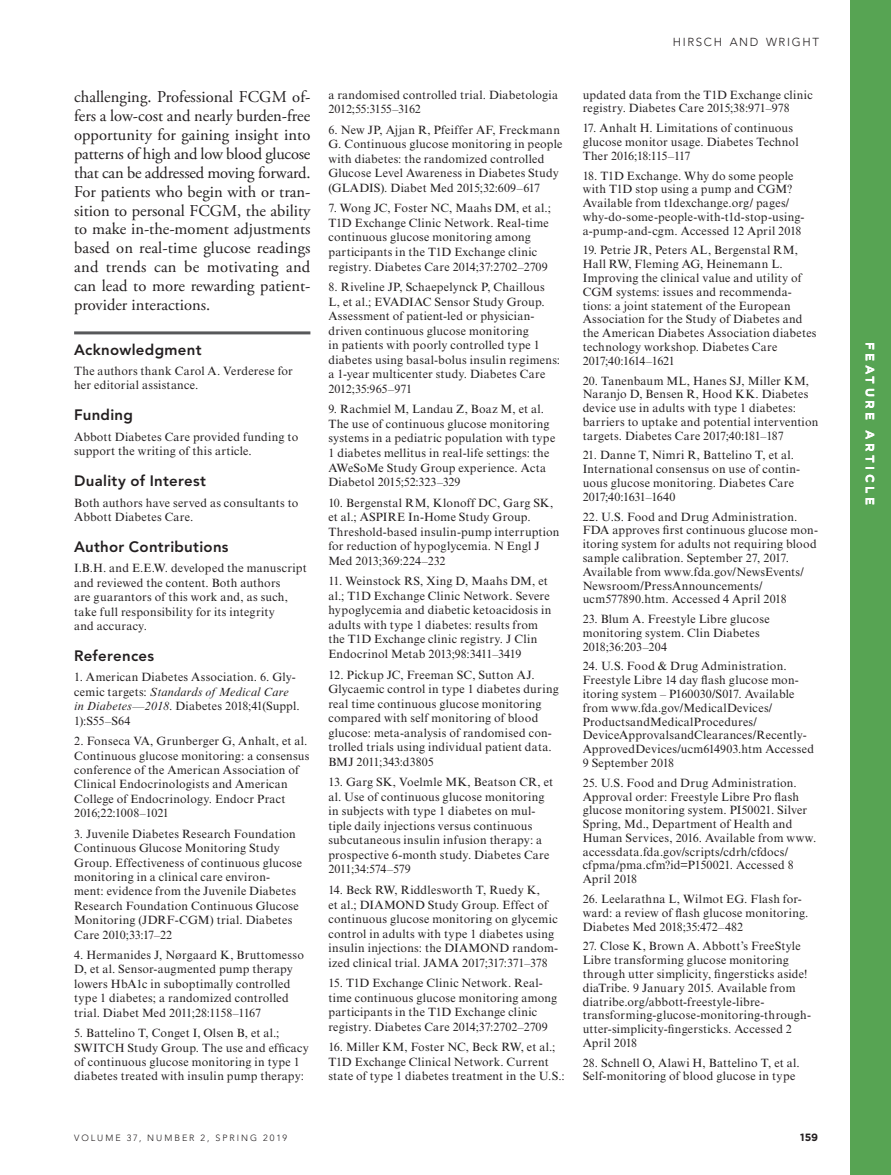
<style>
.page{position:relative;width:891px;height:1175px;background:#fff}
.page>*{position:absolute;margin:0;border:0;box-sizing:border-box;transform-origin:0 0}
.BODY_-_1st_PARA{font:16.5px/18.9px "Adobe Garamond Pro";color:#231f20;text-align:justify}
.REF_HEAD_-_NO_RULE{font:800 15px "Avenir LT Std";letter-spacing:.02em;color:#231f20}
.REF_HEAD{font:800 15px "Avenir LT Std";letter-spacing:.02em;color:#231f20}
.REF_BODY{font:12px/13.8px "Times New Roman MT Std";letter-spacing:.02em;color:#231f20}
.t1{font:700 12px "Gotham";letter-spacing:.28em;color:#fff}
.t2{font:300 11.55px "Avenir LT Std";letter-spacing:.145em;color:#231f20}
.t3{font:700 10.5px "Gotham";color:#231f20}
.t4{font:300 9px "Avenir LT Std";letter-spacing:.215em;color:#231f20}
.s1{font-style:italic}
</style>
<div class="page">
<div style="left:850px;top:0;width:41px;height:1174px;background:#57a453"></div>
<hr style="left:74px;top:331px;width:236px;height:3px;background:#57585a">
<p class="BODY_-_1st_PARA" style="left:74px;top:88px;width:238px">challenging. Professional FCGM of&shy;fers a low-cost and nearly burden-free opportunity for gaining insight into patterns of high and low blood glucose that can be addressed moving forward.<br>For patients who begin with or tran&shy;sition to personal FCGM, the ability to make in-the-moment adjustments based on real-time glucose readings and trends can be motivating and can lead to more rewarding patient&shy;provider interactions.</p>
<p class="REF_HEAD" style="left:74px;top:340px;width:129px">Acknowledgment</p>
<p class="REF_BODY" style="left:74px;top:364px;width:220px;line-height:14.4px">The authors thank Carol A. Verderese for her editorial assistance.</p>
<p class="REF_HEAD_-_NO_RULE" style="left:74px;top:406px;width:60px">Funding</p>
<p class="REF_BODY" style="left:74px;top:429px;width:226px;line-height:14.4px">Abbott Diabetes Care provided funding to support the writing of this article.</p>
<p class="REF_HEAD_-_NO_RULE" style="left:74px;top:472px;width:133px">Duality of Interest</p>
<p class="REF_BODY" style="left:74px;top:495px;width:226px;line-height:14.4px">Both authors have served as consultants to<br>Abbott Diabetes Care.</p>
<p class="REF_HEAD_-_NO_RULE" style="left:74px;top:538px;width:156px">Author Contributions</p>
<p class="REF_BODY" style="left:74px;top:561px;width:234px;line-height:14.4px">I.B.H. and E.E.W. developed the manuscript and reviewed the content. Both authors<br>are guarantors of this work and, as such, take full responsibility for its integrity<br>and accuracy.</p>
<p class="REF_HEAD_-_NO_RULE" style="left:74px;top:647px;width:82px">References</p>
<p class="REF_BODY" style="left:74px;top:670px;width:227px;line-height:14.4px">1. American Diabetes Association. 6. Gly&shy;cemic targets: <span class="s1">Standards of Medical Care in Diabetes—2018</span>. Diabetes 2018;41(Suppl.<br>1):S55–S64</p>
<p class="REF_BODY" style="left:74px;top:734px;width:237px;line-height:14.4px">2. Fonseca VA, Grunberger G, Anhalt, et al.<br>Continuous glucose monitoring: a consensus conference of the American Association of Clinical Endocrinologists and American College of Endocrinology. Endocr Pract 2016;22:1008–1021</p>
<p class="REF_BODY" style="left:74px;top:826px;width:229px;line-height:14.4px">3. Juvenile Diabetes Research Foundation Continuous Glucose Monitoring Study Group. Effectiveness of continuous glucose monitoring in a clinical care environ&shy;ment: evidence from the Juvenile Diabetes Research Foundation Continuous Glucose Monitoring (JDRF-CGM) trial. Diabetes Care 2010;33:17–22</p>
<p class="REF_BODY" style="left:74px;top:947px;width:231px;line-height:14.4px">4. Hermanides J, Nørgaard K, Bruttomesso D, et al. Sensor-augmented pump therapy lowers HbA1c in suboptimally controlled type 1 diabetes; a randomized controlled trial. Diabet Med 2011;28:1158–1167</p>
<p class="REF_BODY" style="left:74px;top:1025px;width:236px;line-height:14.4px">5. Battelino T, Conget I, Olsen B, et al.; SWITCH Study Group. The use and efficacy of continuous glucose monitoring in type 1 diabetes treated with insulin pump therapy:</p>
<p class="REF_BODY" style="left:328px;top:87px;width:231px;line-height:14.5px">a randomised controlled trial. Diabetologia<br>2012;55:3155–3162</p>
<p class="REF_BODY" style="left:328px;top:122px;width:236px;line-height:14.5px">6. New JP, Ajjan R, Pfeiffer AF, Freckmann G. Continuous glucose monitoring in people with diabetes: the randomized controlled Glucose Level Awareness in Diabetes Study (GLADIS). Diabet Med 2015;32:609–617</p>
<p class="REF_BODY" style="left:328px;top:201px;width:224px;line-height:14.5px">7. Wong JC, Foster NC, Maahs DM, et al.; T1D Exchange Clinic Network. Real-time continuous glucose monitoring among participants in the T1D Exchange clinic registry. Diabetes Care 2014;37:2702–2709</p>
<p class="REF_BODY" style="left:328px;top:280px;width:233px;line-height:14.5px">8. Riveline JP, Schaepelynck P, Chaillous<br>L, et al.; EVADIAC Sensor Study Group.<br>Assessment of patient-led or physician&shy;driven continuous glucose monitoring<br>in patients with poorly controlled type 1 diabetes using basal-bolus insulin regimens: a 1-year multicenter study. Diabetes Care 2012;35:965–971</p>
<p class="REF_BODY" style="left:328px;top:402px;width:228px;line-height:14.5px">9. Rachmiel M, Landau Z, Boaz M, et al.<br>The use of continuous glucose monitoring systems in a pediatric population with type 1 diabetes mellitus in real-life settings: the AWeSoMe Study Group experience. Acta Diabetol 2015;52:323–329</p>
<p class="REF_BODY" style="left:328px;top:495px;width:233px;line-height:14.5px">10. Bergenstal RM, Klonoff DC, Garg SK, et al.; ASPIRE In-Home Study Group.<br>Threshold-based insulin-pump interruption for reduction of hypoglycemia. N Engl J Med 2013;369:224–232</p>
<p class="REF_BODY" style="left:328px;top:574px;width:224px;line-height:14.5px">11. Weinstock RS, Xing D, Maahs DM, et al.; T1D Exchange Clinic Network. Severe hypoglycemia and diabetic ketoacidosis in adults with type 1 diabetes: results from the T1D Exchange clinic registry. J Clin Endocrinol Metab 2013;98:3411–3419</p>
<p class="REF_BODY" style="left:328px;top:667px;width:232px;line-height:14.5px">12. Pickup JC, Freeman SC, Sutton AJ.<br>Glycaemic control in type 1 diabetes during real time continuous glucose monitoring compared with self monitoring of blood glucose: meta-analysis of randomised con&shy;trolled trials using individual patient data.<br>BMJ 2011;343:d3805</p>
<p class="REF_BODY" style="left:328px;top:775px;width:226px;line-height:14.5px">13. Garg SK, Voelmle MK, Beatson CR, et al. Use of continuous glucose monitoring in subjects with type 1 diabetes on mul&shy;tiple daily injections versus continuous subcutaneous insulin infusion therapy: a prospective 6-month study. Diabetes Care 2011;34:574–579</p>
<p class="REF_BODY" style="left:328px;top:882px;width:231px;line-height:14.5px">14. Beck RW, Riddlesworth T, Ruedy K,<br>et al.; DIAMOND Study Group. Effect of continuous glucose monitoring on glycemic control in adults with type 1 diabetes using insulin injections: the DIAMOND random&shy;ized clinical trial. JAMA 2017;317:371–378</p>
<p class="REF_BODY" style="left:328px;top:975px;width:230px;line-height:14.5px">15. T1D Exchange Clinic Network. Real&shy;time continuous glucose monitoring among participants in the T1D Exchange clinic registry. Diabetes Care 2014;37:2702–2709</p>
<p class="REF_BODY" style="left:328px;top:1040px;width:238px;line-height:14.5px">16. Miller KM, Foster NC, Beck RW, et al.;<br>T1D Exchange Clinical Network. Current state of type 1 diabetes treatment in the U.S.:</p>
<p class="t2" style="left:673px;top:35px;width:148px">HIRSCH AND WRIGHT</p>
<p class="REF_BODY" style="left:583px;top:88px;width:232px">updated data from the T1D Exchange clinic registry. Diabetes Care 2015;38:971–978</p>
<p class="REF_BODY" style="left:583px;top:121px;width:217px">17. Anhalt H. Limitations of continuous glucose monitor usage. Diabetes Technol<br>Ther 2016;18:115–117</p>
<p class="REF_BODY" style="left:583px;top:169px;width:223px">18. T1D Exchange. Why do some people with T1D stop using a pump and CGM?<br>Available from t1dexchange.org/ pages/ why-do-some-people-with-t1d-stop-using&shy;a-pump-and-cgm. Accessed 12 April 2018</p>
<p class="REF_BODY" style="left:583px;top:243px;width:235px">19. Petrie JR, Peters AL, Bergenstal RM, Hall RW, Fleming AG, Heinemann L.<br>Improving the clinical value and utility of CGM systems: issues and recommenda&shy;tions: a joint statement of the European Association for the Study of Diabetes and the American Diabetes Association diabetes technology workshop. Diabetes Care 2017;40:1614–1621</p>
<p class="REF_BODY" style="left:583px;top:373px;width:237px">20. Tanenbaum ML, Hanes SJ, Miller KM, Naranjo D, Bensen R, Hood KK. Diabetes device use in adults with type 1 diabetes: barriers to uptake and potential intervention targets. Diabetes Care 2017;40:181–187</p>
<p class="REF_BODY" style="left:583px;top:448px;width:219px">21. Danne T, Nimri R, Battelino T, et al.<br>International consensus on use of contin&shy;uous glucose monitoring. Diabetes Care 2017;40:1631–1640</p>
<p class="REF_BODY" style="left:583px;top:509px;width:237px">22. U.S. Food and Drug Administration.<br>FDA approves first continuous glucose mon&shy;itoring system for adults not requiring blood sample calibration. September 27, 2017.<br>Available from www.fda.gov/NewsEvents/ Newsroom/PressAnnouncements/ ucm577890.htm. Accessed 4 April 2018</p>
<p class="REF_BODY" style="left:583px;top:612px;width:188px">23. Blum A. Freestyle Libre glucose monitoring system. Clin Diabetes<br>2018;36:203–204</p>
<p class="REF_BODY" style="left:583px;top:659px;width:233px">24. U.S. Food &amp; Drug Administration.<br>Freestyle Libre 14 day flash glucose mon&shy;itoring system – P160030/S017. Available from www.fda.gov/MedicalDevices/ ProductsandMedicalProcedures/ DeviceApprovalsandClearances/Recently-ApprovedDevices/ucm614903.htm Accessed 9 September 2018</p>
<p class="REF_BODY" style="left:583px;top:775px;width:235px">25. U.S. Food and Drug Administration.<br>Approval order: Freestyle Libre Pro flash glucose monitoring system. PI50021. Silver Spring, Md., Department of Health and Human Services, 2016. Available from www. accessdata.fda.gov/scripts/cdrh/cfdocs/ cfpma/pma.cfm?id=P150021. Accessed 8<br>April 2018</p>
<p class="REF_BODY" style="left:583px;top:892px;width:227px">26. Leelarathna L, Wilmot EG. Flash for&shy;ward: a review of flash glucose monitoring.<br>Diabetes Med 2018;35:472–482</p>
<p class="REF_BODY" style="left:583px;top:939px;width:230px">27. Close K, Brown A. Abbott’s FreeStyle Libre transforming glucose monitoring through utter simplicity, fingersticks aside! diaTribe. 9 January 2015. Available from diatribe.org/abbott-freestyle-libre&shy;transforming-glucose-monitoring-through&shy;utter-simplicity-fingersticks. Accessed 2<br>April 2018</p>
<p class="REF_BODY" style="left:583px;top:1055px;width:218px">28. Schnell O, Alawi H, Battelino T, et al.<br>Self-monitoring of blood glucose in type</p>
<p class="t4" style="left:74px;top:1132px;width:215px">VOLUME 37, NUMBER 2, SPRING 2019</p>
<p class="t3" style="left:800px;top:1130px;width:19px">159</p>
<p class="t1" style="left:878px;top:342px;width:164px;rotate:90deg">FEATURE ARTICLE</p>
</div>
